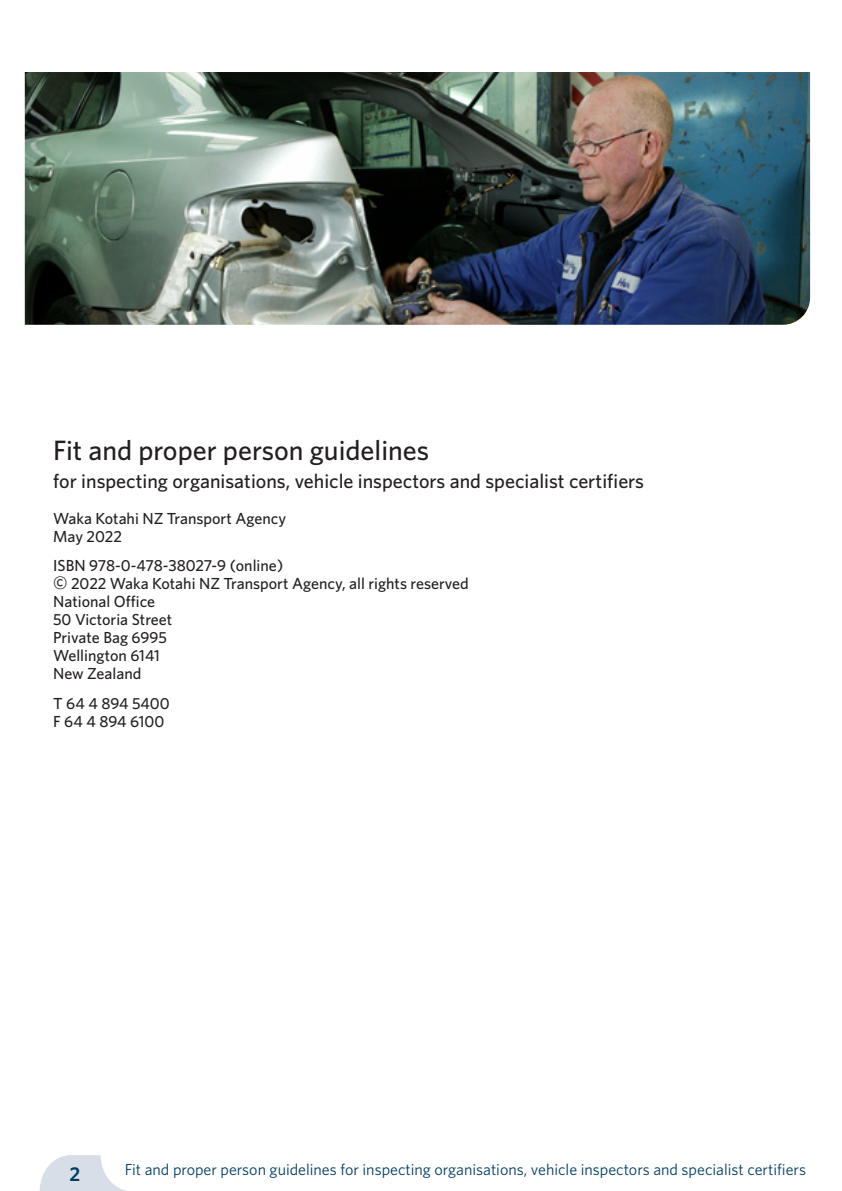
<style>
.page{position:relative;width:842px;height:1191px;background:#fff}
.page>*{position:absolute;margin:0;border:0;box-sizing:border-box;transform-origin:0 0}
.t1{font:500 28px "Whitney";color:#231f20}
.t2{font:500 20px "Whitney";color:#231f20}
.t3{font:600 20px "Whitney";color:#003e64}
.t4{font:500 16px "Whitney";color:#231f20}
.body{font:16px "Whitney";color:#003e64}
.s1{font-size:18px}
</style>
<div class="page">
<svg style="left:40px;top:1155px;width:87px;height:36px"></svg>
<img style="left:25px;top:72px;width:785px;height:253px">
<p class="t1" style="left:53px;top:432px;width:378px">Fit and proper person guidelines</p>
<p class="t2" style="left:53px;top:468px;width:592px">for inspecting organisations, vehicle inspectors and specialist certifiers</p>
<p class="t4" style="left:53px;top:508px;width:234px">Waka Kotahi NZ Transport Agency</p>
<p class="t4" style="left:53px;top:526px;width:70px">May 2022</p>
<p class="t4" style="left:53px;top:555px;width:232px">ISBN 978-0-478-38027-9 (online)</p>
<p class="t4" style="left:53px;top:573px;width:417px"><span class="s1">©</span> 2022 Waka Kotahi NZ Transport Agency, all rights reserved</p>
<p class="t4" style="left:53px;top:591px;width:103px">National Office</p>
<p class="t4" style="left:53px;top:609px;width:120px">50 Victoria Street</p>
<p class="t4" style="left:53px;top:627px;width:115px">Private Bag 6995</p>
<p class="t4" style="left:53px;top:645px;width:108px">Wellington 6141</p>
<p class="t4" style="left:53px;top:663px;width:90px">New Zealand</p>
<p class="t4" style="left:53px;top:692px;width:118px">T 64 4 894 5400</p>
<p class="t4" style="left:53px;top:710px;width:113px">F 64 4 894 6100</p>
<p class="t3" style="left:69px;top:1161px;width:12px">2</p>
<p class="body" style="left:125px;top:1159px;width:683px">Fit and proper person guidelines for inspecting organisations, vehicle inspectors and specialist certifiers</p>
</div>
